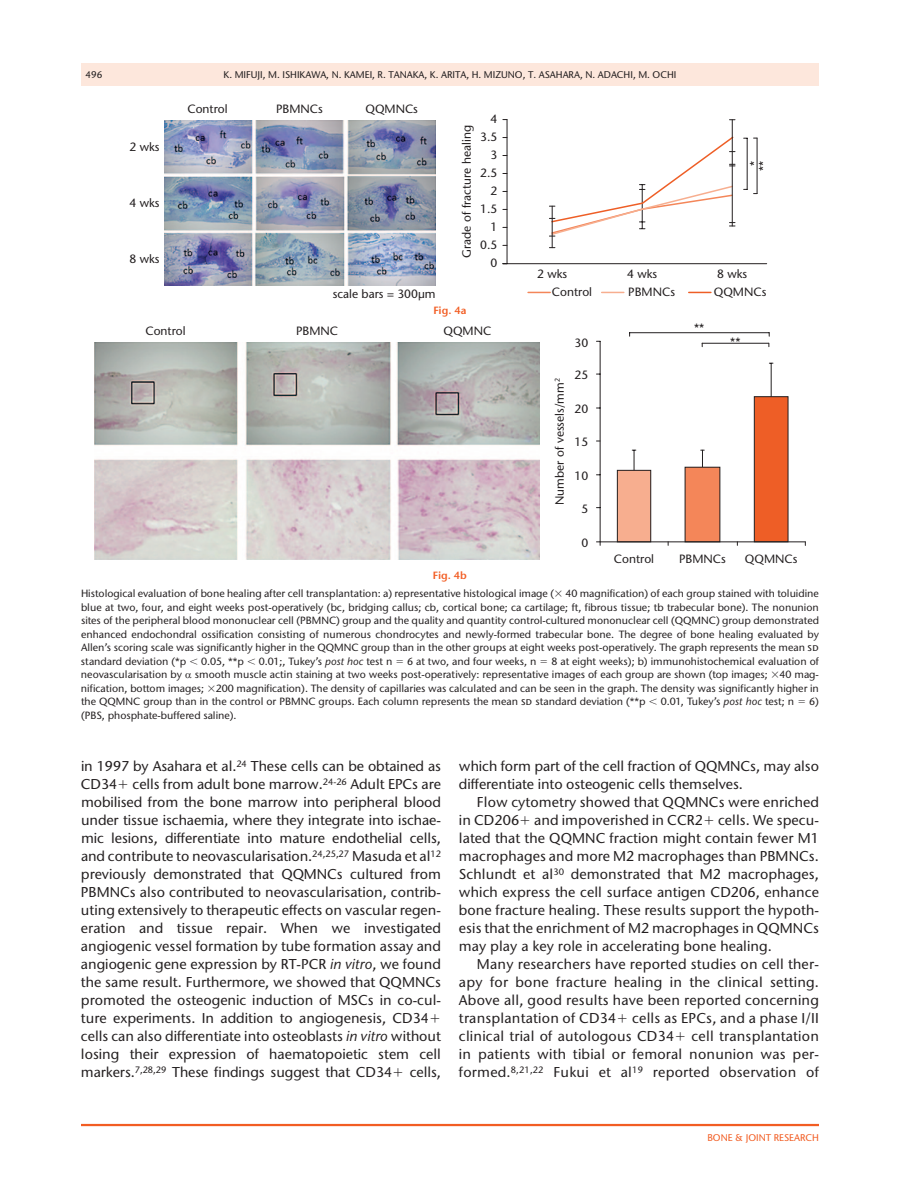
<style>
.page{position:relative;width:918px;height:1188px;background:#fff}
.page>*{position:absolute;margin:0;border:0;box-sizing:border-box;transform-origin:0 0}
.t1{font:500 14.25px/18px "Stone Sans ITC Pro";color:#231f20}
.t2{font:500 12px/18px "Stone Sans Std";color:#231f20;text-align:right}
.t3{font:500 10.5px/13.5px "Stone Sans ITC Pro";color:#231f20;text-align:justify}
.t4{font:600 10.5px "Stone Sans ITC Pro";color:#f25d23}
.t5{font:500 9.75px "Stone Sans ITC Pro";color:#231f20}
.t6{font:500 9.75px "Stone Sans ITC Pro";color:#f25d23}
.s1{font-style:italic}
</style>
<div class="page">
<div style="left:81px;top:63px;width:738px;height:23px;background:#fde7dc"></div>
<hr style="left:81px;top:1124px;width:738px;height:2px;background:#f25d23">
<hr style="left:503px;top:263px;width:264px;height:1px;background:#231f20">
<hr style="left:757px;top:138px;width:1px;height:56px;background:#231f20">
<hr style="left:747px;top:138px;width:1px;height:51px;background:#231f20">
<svg style="left:528px;top:292px;width:22px;height:1px"></svg>
<svg style="left:602px;top:292px;width:22px;height:1px"></svg>
<svg style="left:689px;top:292px;width:22px;height:1px"></svg>
<svg style="left:549px;top:135px;width:186px;height:102px"></svg>
<hr style="left:552px;top:206px;width:1px;height:42px;background:#231f20">
<hr style="left:732px;top:120px;width:1px;height:106px;background:#231f20">
<img style="left:164px;top:120px;width:272px;height:166px">
<hr style="left:507px;top:120px;width:1px;height:144px;background:#231f20">
<hr style="left:600px;top:341px;width:1px;height:201px;background:#231f20">
<svg style="left:596px;top:541px;width:5px;height:4px"></svg>
<hr style="left:771px;top:363px;width:1px;height:34px;background:#231f20">
<svg style="left:617px;top:450px;width:104px;height:95px"></svg>
<div style="left:754px;top:396px;width:34px;height:146px;background:#ee5e26;border:1px solid #231f20"></div>
<hr style="left:630px;top:332px;width:139px;height:1px;background:#231f20">
<hr style="left:702px;top:343px;width:67px;height:1px;background:#231f20">
<hr style="left:600px;top:541px;width:205px;height:1px;background:#231f20">
<img style="left:94px;top:342px;width:445px;height:218px">
<p class="t5" style="left:86px;top:68px;width:18px">496</p>
<p class="t5" style="left:224px;top:68px;width:454px">K. Mifuji, M. I shikawa, N. Kam ei, R. Tanaka, K. Arita, H . Mizun o, T. Asahara, N. Adachi, M. Ochi</p>
<p class="t2" style="left:130px;top:138px;width:32px">2 wks</p>
<p class="t2" style="left:130px;top:194px;width:32px">4 wks</p>
<p class="t2" style="left:130px;top:250px;width:32px">8 wks</p>
<p class="t2" style="left:188px;top:100px;width:42px">Control</p>
<p class="t2" style="left:276px;top:100px;width:48px">PBMNCs</p>
<p class="t2" style="left:366px;top:100px;width:54px">QQMNCs</p>
<p class="t2" style="left:333px;top:285px;width:104px">scale bars = 300μm</p>
<p class="t2" style="left:491px;top:110px;width:8px">4</p>
<p class="t2" style="left:458px;top:258px;width:134px;rotate:-90deg">Grade of fracture healing</p>
<p class="t2" style="left:480px;top:128px;width:19px">3.5<br>3<br>2.5<br>2<br>1.5<br>1<br>0.5<br>0</p>
<p class="t4" style="left:433px;top:304px;width:35px">Fig. 4a</p>
<p class="t2" style="left:146px;top:322px;width:42px">Control</p>
<p class="t2" style="left:296px;top:322px;width:44px">PBMNC</p>
<p class="t2" style="left:443px;top:322px;width:49px">QQMNC</p>
<p class="t2" style="left:754px;top:171px;width:12px;rotate:-90deg">**</p>
<p class="t2" style="left:745px;top:166px;width:7px;rotate:-90deg">*</p>
<p class="t2" style="left:537px;top:264px;width:32px">2 wks</p>
<p class="t2" style="left:627px;top:264px;width:32px">4 wks</p>
<p class="t2" style="left:717px;top:264px;width:32px">8 wks</p>
<p class="t2" style="left:552px;top:283px;width:42px">Control</p>
<p class="t2" style="left:551px;top:505px;width:128px;rotate:-90deg">Number of vessels/mm<sup>2</sup></p>
<p class="t2" style="left:575px;top:333px;width:15px">30</p>
<p class="t2" style="left:575px;top:366px;width:15px">25</p>
<p class="t2" style="left:575px;top:400px;width:15px">20</p>
<p class="t2" style="left:575px;top:433px;width:15px">15</p>
<p class="t2" style="left:575px;top:467px;width:15px">10</p>
<p class="t2" style="left:582px;top:500px;width:8px">5</p>
<p class="t2" style="left:582px;top:534px;width:8px">0</p>
<p class="t2" style="left:628px;top:283px;width:48px">PBMNCs</p>
<p class="t2" style="left:714px;top:283px;width:54px">QQMNCs</p>
<p class="t2" style="left:694px;top:319px;width:12px">**</p>
<p class="t2" style="left:730px;top:332px;width:12px">**</p>
<p class="t2" style="left:614px;top:549px;width:42px">Control</p>
<p class="t2" style="left:679px;top:549px;width:48px">PBMNCs</p>
<p class="t2" style="left:745px;top:549px;width:54px">QQMNCs</p>
<p class="t4" style="left:433px;top:569px;width:36px">Fig. 4b</p>
<p class="t3" style="left:81px;top:587px;width:740px">Histological evaluation of bone healing after cell transplantation: a) representative histological image ( 40 magnification) of each group stained with toluidine blue at two, four, and eight weeks post-operatively (bc, bridging callus; cb, cortical bone; ca cartilage; ft, fibrous tissue; tb trabecular bone). The nonunion sites of the peripheral blood mononuclear cell (PBMNC) group and the quality and quantity control-cultured mononuclear cell (QQMNC) group demonstrated enhanced endochondral ossification consisting of numerous chondrocytes and newly-formed trabecular bone. The degree of bone healing evaluated by Allen’s scoring scale was significantly higher in the QQMNC group than in the other groups at eight weeks post-operatively. The graph represents the mean sd standard deviation (*p</p>
<p class="t3" style="left:81px;top:654px;width:739px;text-indent:470px">8 at eight weeks); b) immunohistochemical evaluation of neovascularisation by smooth muscle actin staining at two weeks post-operatively: representative images of each group are shown (top images; 40 mag&shy;nification, bottom images; 200 magnification). The density of capillaries was calculated and can be seen in the graph. The density was significantly higher in the QQMNC group than in the control or PBMNC groups. Each column represents the mean sd standard deviation (**p</p>
<p class="t3" style="left:201px;top:654px;width:44px">0.05, **p</p>
<p class="t3" style="left:259px;top:654px;width:135px">0.01;, Tukey’s <span class="s1">post hoc</span> test n</p>
<p class="t3" style="left:407px;top:654px;width:131px">6 at two, and four weeks, n</p>
<p class="t3" style="left:661px;top:695px;width:135px">0.01, Tukey’s <span class="s1">post hoc</span> test; n</p>
<p class="t3" style="left:809px;top:695px;width:11px">6)</p>
<p class="t3" style="left:81px;top:708px;width:157px">(PBS, phosphate-buffered saline).</p>
<p class="t1" style="left:81px;top:757px;width:362px">in 1997 by Asahara et al.<sup>24</sup> These cells can be obtained as CD34 cells from adult bone marrow.<sup>24-26</sup> Adult EPCs are mobilised from the bone marrow into peripheral blood under tissue ischaemia, where they integrate into ischae&shy;mic lesions, differentiate into mature endothelial cells, and contribute to neovascularisation.<sup>24,25,27</sup> Masuda et al<sup>12 </sup>previously demonstrated that QQMNCs cultured from PBMNCs also contributed to neovascularisation, contrib&shy;uting extensively to therapeutic effects on vascular regen&shy;eration and tissue repair. When we investigated angiogenic vessel formation by tube formation assay and angiogenic gene expression by RT-PCR <span class="s1">in vitro</span>, we found the same result. Furthermore, we showed that QQMNCs promoted the osteogenic induction of MSCs in co-cul&shy;ture experiments. In addition to angiogenesis, CD34 cells can also differentiate into osteoblasts <span class="s1">in vitro</span> without losing their expression of haematopoietic stem cell markers.<sup>7,28,29</sup> These findings suggest that CD34 cells,</p>
<p class="t1" style="left:459px;top:757px;width:362px">which form part of the cell fraction of QQMNCs, may also differentiate into osteogenic cells themselves.</p>
<p class="t1" style="left:459px;top:793px;width:362px;text-align:justify;text-indent:18px">Flow cytometry showed that QQMNCs were enriched in CD206 and impoverished in CCR2 cells. We specu&shy;lated that the QQMNC fraction might contain fewer M1 macrophages and more M2 macrophages than PBMNCs.<br>Schlundt et al<sup>30</sup> demonstrated that M2 macrophages, which express the cell surface antigen CD206, enhance bone fracture healing. These results support the hypoth&shy;esis that the enrichment of M2 macrophages in QQMNCs may play a key role in accelerating bone healing.</p>
<p class="t1" style="left:459px;top:955px;width:362px;text-align:justify;text-indent:18px">Many researchers have reported studies on cell ther&shy;apy for bone fracture healing in the clinical setting.<br>Above all, good results have been reported concerning transplantation of CD34 cells as EPCs, and a phase I/II clinical trial of autologous CD34 cell transplantation in patients with tibial or femoral nonunion was per&shy;formed.<sup>8,21,22</sup> Fukui et al<sup>19</sup> reported observation of</p>
<p class="t6" style="left:707px;top:1132px;width:78px">BONE &amp; JOI NT RESEA</p>
<p class="t6" style="left:800px;top:1132px;width:13px">RCH</p>
</div>
